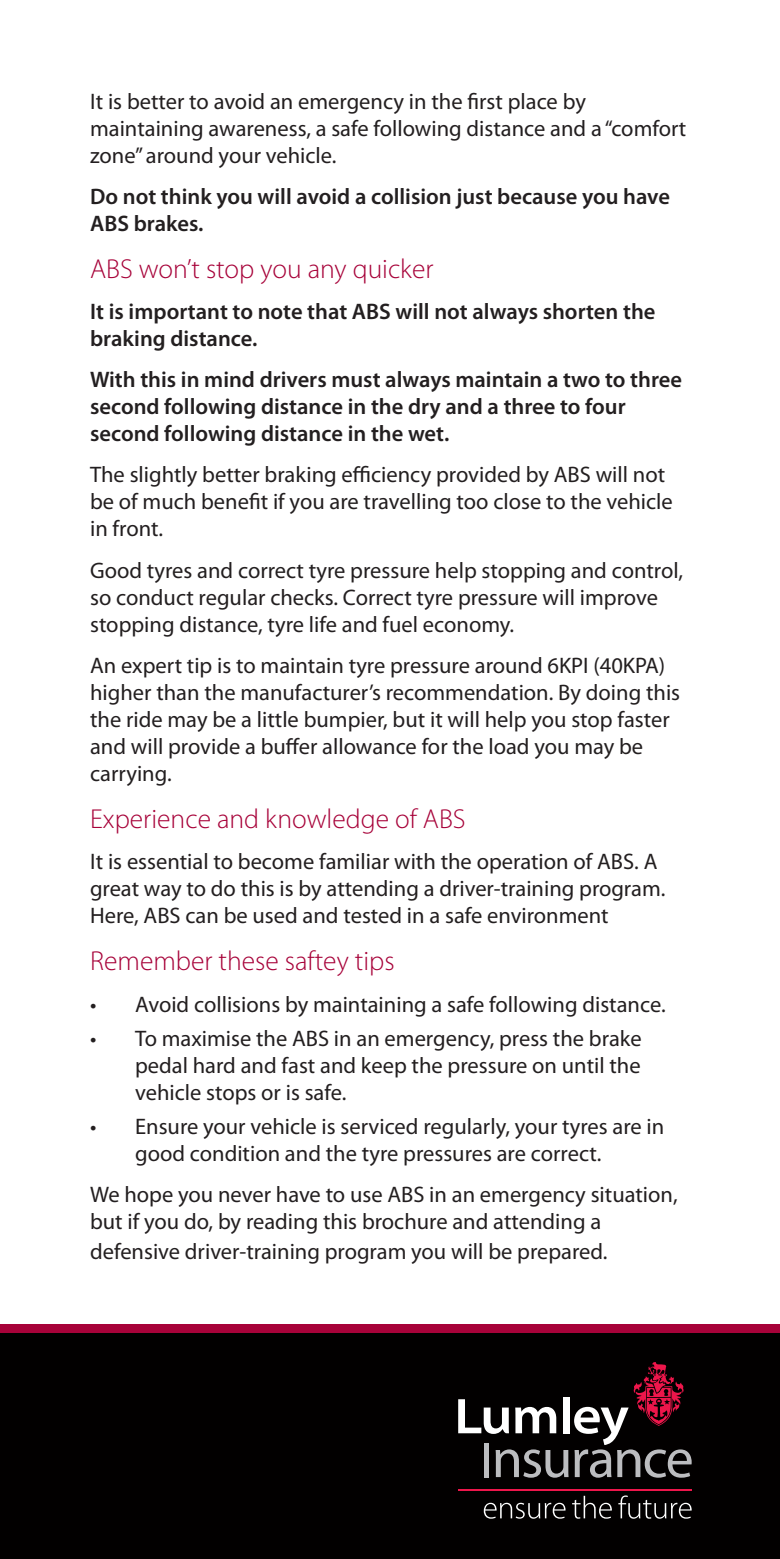
<style>
.page{position:relative;width:780px;height:1559px;background:#fff}
.page>*{position:absolute;margin:0;border:0;box-sizing:border-box;transform-origin:0 0}
.t1{font:300 27.5px "Myriad Pro";color:#a70239}
.t2{font:22.5px/27px "Myriad Pro";color:#231f20}
.t3{font:600 22.5px/27px "Myriad Pro";color:#231f20}
</style>
<div class="page">
<div style="left:0;top:1324px;width:780px;height:235px;background:#020000"></div>
<div style="left:0;top:1324px;width:780px;height:8px;background:#a70239"></div>
<svg style="left:458px;top:1399px;width:51px;height:35px"></svg>
<svg style="left:515px;top:1407px;width:41px;height:26px"></svg>
<div style="left:563px;top:1397px;width:6px;height:36px;background:#fff"></div>
<hr style="left:484px;top:1443px;width:4px;height:34px;background:#bcbdc0">
<svg style="left:495px;top:1449px;width:73px;height:29px"></svg>
<svg style="left:574px;top:1362px;width:117px;height:116px"></svg>
<svg style="left:484px;top:1503px;width:81px;height:16px"></svg>
<svg style="left:572px;top:1496px;width:40px;height:23px"></svg>
<svg style="left:618px;top:1495px;width:73px;height:24px"></svg>
<hr style="left:458px;top:1489px;width:233px;height:1px;background:#ed164b">
<p class="t2" style="left:90px;top:87px;width:598px">It is better to avoid an emergency in the first place by maintaining awareness, a safe following distance and a “comfort zone” around your vehicle.</p>
<p class="t3" style="left:90px;top:182px;width:581px">Do not think you will avoid a collision just because you have<br>ABS brakes.</p>
<p class="t1" style="left:90px;top:254px;width:345px">ABS won’t stop you any quicker</p>
<p class="t3" style="left:90px;top:297px;width:567px">It is important to note that ABS will not always shorten the braking distance.</p>
<p class="t3" style="left:90px;top:366px;width:593px">With this in mind drivers must always maintain a two to three second following distance in the dry and a three to four second following distance in the wet.</p>
<p class="t2" style="left:90px;top:461px;width:584px">The slightly better braking efficiency provided by ABS will not be of much benefit if you are travelling too close to the vehicle in front.</p>
<p class="t2" style="left:90px;top:556px;width:594px">Good tyres and correct tyre pressure help stopping and control, so conduct regular checks. Correct tyre pressure will improve stopping distance, tyre life and fuel economy.</p>
<p class="t2" style="left:90px;top:651px;width:591px">An expert tip is to maintain tyre pressure around 6KPI (40KPA) higher than the manufacturer’s recommendation. By doing this the ride may be a little bumpier, but it will help you stop faster and will provide a buffer allowance for the load you may be carrying.</p>
<p class="t1" style="left:90px;top:804px;width:377px">Experience and knowledge of ABS</p>
<p class="t2" style="left:90px;top:848px;width:577px">It is essential to become familiar with the operation of ABS. A great way to do this is by attending a driver-training program.<br>Here, ABS can be used and tested in a safe environment</p>
<p class="t1" style="left:90px;top:946px;width:306px">Remember these saftey tips</p>
<p class="t2" style="left:90px;top:990px;width:577px">• Avoid collisions by maintaining a safe following distance.</p>
<p class="t2" style="left:135px;top:1024px;width:508px;text-align:justify;text-indent:-45px">• To maximise the ABS in an emergency, press the brake pedal hard and fast and keep the pressure on until the vehicle stops or is safe.</p>
<p class="t2" style="left:135px;top:1112px;width:530px;text-indent:-45px">• Ensure your vehicle is serviced regularly, your tyres are in good condition and the tyre pressures are correct.</p>
<p class="t2" style="left:90px;top:1180px;width:589px">We hope you never have to use ABS in an emergency situation, but if you do, by reading this brochure and attending a</p>
<p class="t2" style="left:90px;top:1237px;width:519px">defensive driver-training program you will be prepared.</p>
</div>
